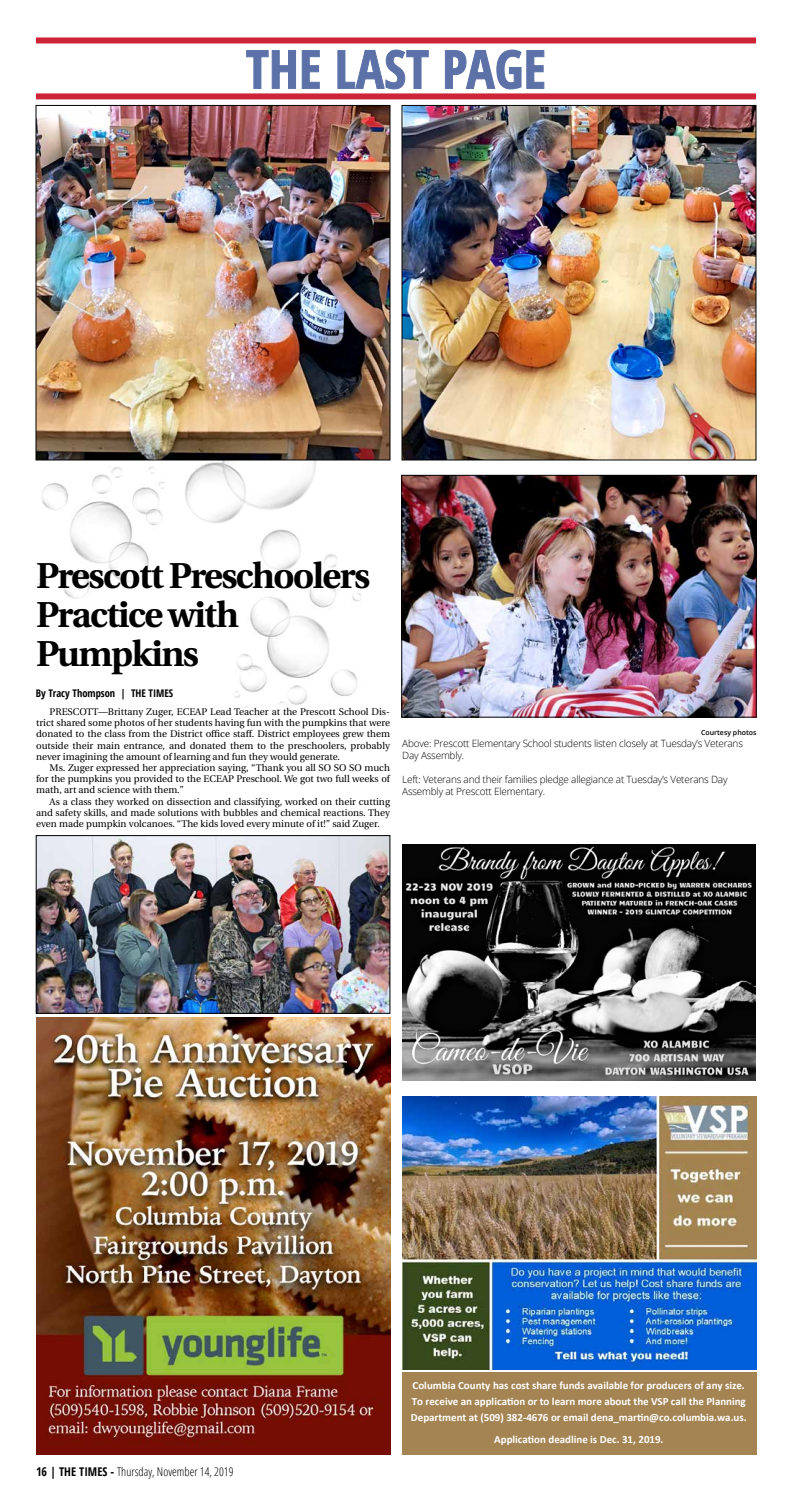
<style>
.page{position:relative;width:792px;height:1512px;background:#fff}
.page>*{position:absolute;margin:0;border:0;box-sizing:border-box;transform-origin:0 0}
.t1{font:700 condensed 53px "Open Sans";color:#5b71a7}
.t2{font:700 36px/39px "Heuristica";letter-spacing:-.04em;color:#000}
.t3{font:300 condensed 12px "Open Sans";color:#000}
.t4{font:700 11px/15.9px "Calibri";letter-spacing:-.005em;color:#fff}
.t5{font:700 condensed 10.5px "Open Sans";color:#000}
.t6{font:300 10px/12px "Open Sans";letter-spacing:-.02em;color:#000}
.t7{font:9.7px/11.2px "Heuristica";color:#000;text-align:justify}
.t8{font:600 7px "Open Sans";color:#000}
.s1{font-weight:700}
</style>
<div class="page">
<img style="left:36px;top:460px;width:105px;height:139px">
<img style="left:234px;top:591px;width:127px;height:116px">
<img style="left:141px;top:328px;width:250px;height:263px">
<div style="left:36px;top:37px;width:720px;height:6px;background:#cd2438"></div>
<div style="left:36px;top:93px;width:720px;height:6px;background:#cd2438"></div>
<svg style="left:246px;top:50px;width:74px;height:39px"></svg>
<svg style="left:337px;top:49px;width:92px;height:41px"></svg>
<svg style="left:444px;top:49px;width:101px;height:41px"></svg>
<img style="left:402px;top:1097px;width:355px;height:272px">
<div style="left:402px;top:1372px;width:355px;height:82px;background:#a48453"></div>
<img style="left:38px;top:107px;width:350px;height:351px">
<div style="left:36px;top:105px;width:354px;height:355px;border:1px solid #000"></div>
<img style="left:404px;top:107px;width:350px;height:351px">
<div style="left:402px;top:105px;width:354px;height:355px;border:1px solid #000"></div>
<img style="left:404px;top:477px;width:350px;height:238px">
<div style="left:402px;top:475px;width:354px;height:242px;border:1px solid #000"></div>
<img style="left:38px;top:837px;width:350px;height:175px">
<div style="left:36px;top:835px;width:354px;height:179px;border:1px solid #000"></div>
<img style="left:36px;top:1018px;width:355px;height:436px">
<img style="left:402px;top:845px;width:354px;height:236px">
<h1 class="t1" style="left:246px;top:32px;width:302px">THE LAST PAGE</h1>
<h2 class="t2" style="left:36px;top:554px;width:336px">Prescott Preschoolers<br>Practice with<br>Pumpkins</h2>
<p class="t5" style="left:36px;top:685px;width:139px">By Tracy Thompson | THE TIMES</p>
<p class="t7" style="left:36px;top:706px;width:355px;text-indent:14px">PRESCOTT—Brittany Zuger, ECEAP Lead Teacher at the Prescott School Dis&shy;trict shared some photos of her students having fun with the pumpkins that were donated to the class from the District office staff. District employees grew them outside their main entrance, and donated them to the preschoolers, probably never imagining the amount of learning and fun they would generate.</p>
<p class="t7" style="left:36px;top:762px;width:355px;text-indent:14px">Ms. Zuger expressed her appreciation saying, “Thank you all SO SO SO much for the pumpkins you provided to the ECEAP Preschool. We got two full weeks of math, art and science with them.”</p>
<p class="t7" style="left:36px;top:796px;width:355px;text-indent:14px">As a class they worked on dissection and classifying, worked on their cutting and safety skills, and made solutions with bubbles and chemical reactions. They even made pumpkin volcanoes. “The kids loved every minute of it!” said Zuger.</p>
<p class="t8" style="left:701px;top:728px;width:57px">Courtesy photos</p>
<p class="t6" style="left:402px;top:737px;width:342px">Above: Prescott Elementary School students listen closely at Tuesday’s Veterans<br>Day Assembly.</p>
<p class="t6" style="left:402px;top:773px;width:327px">Left: Veterans and their families pledge allegiance at Tuesday’s Veterans Day<br>Assembly at Prescott Elementary.</p>
<p class="t3" style="left:36px;top:1464px;width:199px"><span class="s1">16 | THE TIMES -</span> Thursday, November 14, 2019</p>
<p class="t4" style="left:411px;top:1378px;width:337px">Columbia County has cost share funds available for producers of any size.<br>To receive an application or to learn more about the VSP call the Planning<br>Department at (509) 382-4676 or email dena_martin@co.columbia.wa.us.</p>
<p class="t4" style="left:494px;top:1431px;width:171px">Application deadline is Dec. 31, 2019.</p>
</div>
